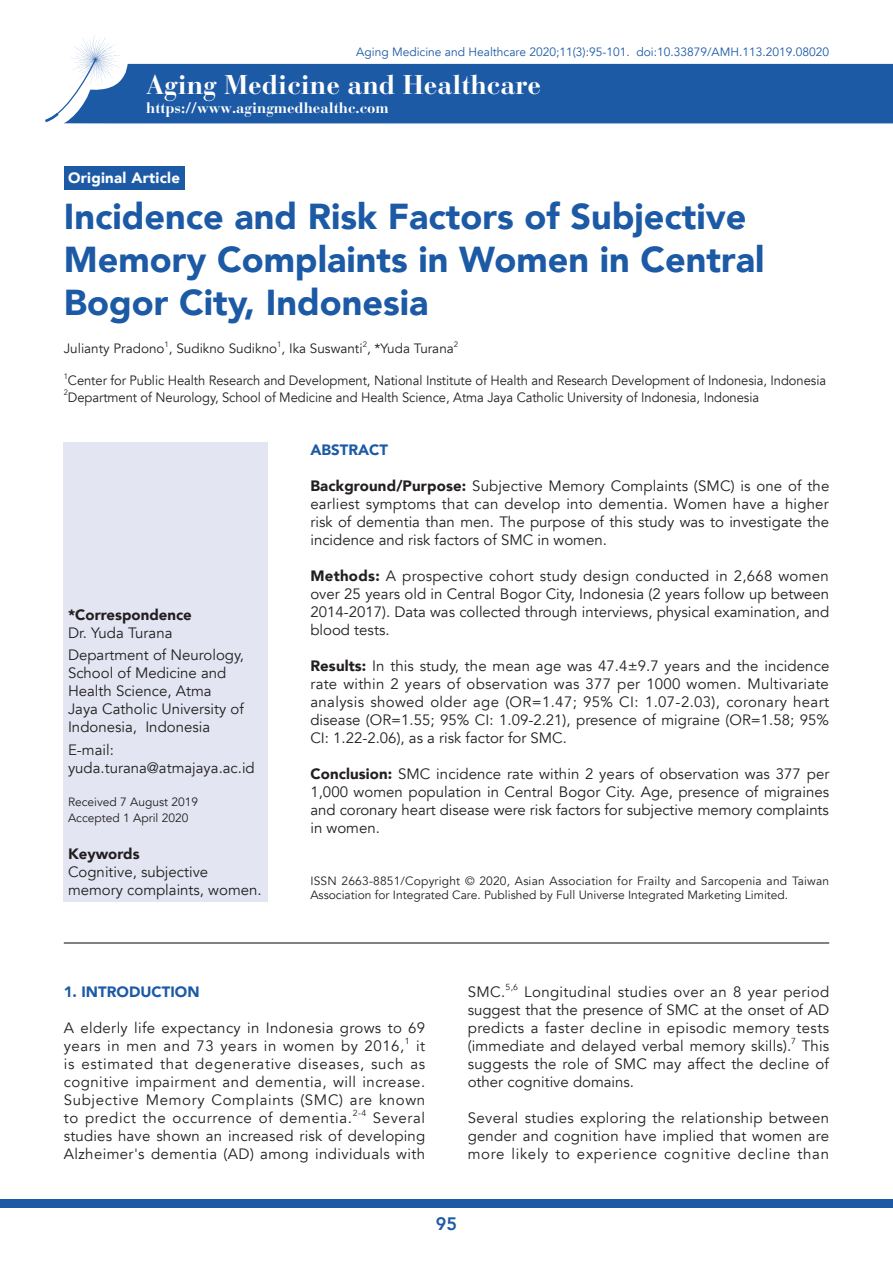
<style>
.page{position:relative;width:893px;height:1263px;background:#fff}
.page>*{position:absolute;margin:0;border:0;box-sizing:border-box;transform-origin:0 0}
.t1{font:900 36px/43.2px "Avenir";color:#1c5aa5}
.t2{font:700 27px "Bauer Bodoni";color:#fff}
.t3{font:800 18px "Avenir";color:#1c5aa5}
.t4{font:15px/18px "Avenir";color:#231f20;text-align:justify}
.t5{font:15px/18px "Avenir";letter-spacing:.025em;color:#231f20}
.t6{font:700 15px "Bauer Bodoni";color:#fff}
.t7{font:900 15px "Avenir";color:#231f20}
.t8{font:900 15px "Avenir";color:#1c5aa5}
.t9{font:900 15px "Avenir";letter-spacing:.02em;color:#fff}
.t10{font:13.5px "Avenir";letter-spacing:-.005em;color:#231f20;scale:.96 1}
.t11{font:13.5px "Avenir";letter-spacing:-.005em;color:#231f20}
.t12{font:12px/14.4px "Avenir";color:#231f20}
.t13{font:12px "Avenir";color:#1c5aa5}
.t14{font:8.7px "Avenir";color:#231f20}
.t15{font:7.8px "Avenir";color:#231f20}
.t16{font:7.8px "Avenir";color:#231f20;scale:.96 1}
.s1{font-weight:900}
</style>
<div class="page">
<div style="left:64px;top:64px;width:829px;height:59px;background:#1c5aa5"></div>
<svg style="left:45px;top:35px;width:75px;height:87px"></svg>
<div style="left:0;top:1199px;width:893px;height:9px;background:#1c5aa5"></div>
<div style="left:64px;top:166px;width:120px;height:23px;background:#1c5aa5"></div>
<hr style="left:64px;top:942px;width:765px;height:1px;background:#231f20">
<div style="left:64px;top:442px;width:204px;height:459px;background:#e3e6f2"></div>
<p class="t13" style="left:356px;top:45px;width:474px">Aging Medicine and Healthcare 2020;11(3):95-101. doi:10.33879/AMH.113.2019.08020</p>
<h2 class="t2" style="left:146px;top:69px;width:396px">Aging Medicine and Healthcare</h2>
<p class="t6" style="left:146px;top:98px;width:244px">https://www.agingmedhealthc.com</p>
<p class="t9" style="left:68px;top:165px;width:114px">Original Article</p>
<h1 class="t1" style="left:64px;top:194px;width:702px">Incidence and Risk Factors of Subjective<br>Memory Complaints in Women in Central<br>Bogor City, Indonesia</h1>
<p class="t15" style="left:165px;top:339px;width:6px">1</p>
<p class="t15" style="left:277px;top:339px;width:6px">1</p>
<p class="t15" style="left:363px;top:339px;width:6px">2</p>
<p class="t15" style="left:454px;top:339px;width:6px">2</p>
<p class="t11" style="left:64px;top:340px;width:392px">Julianty Pradono , Sudikno Sudikno , Ika Suswanti , *Yuda Turana</p>
<p class="t16" style="left:64px;top:372px;width:6px">1</p>
<p class="t10" style="left:68px;top:373px;width:791px">Center for Public Health Research and Development, National Institute of Health and Research Development of Indonesia, Indonesia</p>
<p class="t16" style="left:64px;top:388px;width:6px">2</p>
<p class="t10" style="left:68px;top:389px;width:721px">Department of Neurology, School of Medicine and Health Science, Atma Jaya Catholic University of Indonesia, Indonesia</p>
<p class="t7" style="left:68px;top:602px;width:125px">*Correspondence</p>
<p class="t4" style="left:68px;top:622px;width:178px;line-height:22.2px">Dr. Yuda Turana<br>Department of Neurology,</p>
<p class="t4" style="left:68px;top:664px;width:177px;text-align:left">School of Medicine and<br>Health Science, Atma<br>Jaya Catholic University of<br>Indonesia, Indonesia</p>
<p class="t4" style="left:68px;top:741px;width:188px">E-mail: yuda.turana@atmajaya.ac.id</p>
<p class="t12" style="left:68px;top:794px;width:132px;line-height:15.9px">Received 7 August 2019<br>Accepted 1 April 2020</p>
<p class="t7" style="left:68px;top:841px;width:73px">Keywords</p>
<p class="t4" style="left:68px;top:863px;width:195px">Cognitive, subjective memory complaints, women.</p>
<p class="t8" style="left:310px;top:437px;width:79px">ABSTRACT</p>
<p class="t4" style="left:310px;top:477px;width:520px"><span class="s1">Background/Purpose:</span> Subjective Memory Complaints (SMC) is one of the earliest symptoms that can develop into dementia. Women have a higher risk of dementia than men. The purpose of this study was to investigate the incidence and risk factors of SMC in women.</p>
<p class="t4" style="left:310px;top:567px;width:520px"><span class="s1">Methods:</span> A prospective cohort study design conducted in 2,668 women over 25 years old in Central Bogor City, Indonesia (2 years follow up between 2014-2017). Data was collected through interviews, physical examination, and blood tests.</p>
<p class="t4" style="left:310px;top:657px;width:520px"><span class="s1">Results:</span> In this study, the mean age was 47.4±9.7 years and the incidence rate within 2 years of observation was 377 per 1000 women. Multivariate analysis showed older age (OR=1.47; 95% CI: 1.07-2.03), coronary heart disease (OR=1.55; 95% CI: 1.09-2.21), presence of migraine (OR=1.58; 95% CI: 1.22-2.06), as a risk factor for SMC.</p>
<p class="t4" style="left:310px;top:765px;width:520px"><span class="s1">Conclusion:</span> SMC incidence rate within 2 years of observation was 377 per 1,000 women population in Central Bogor City. Age, presence of migraines and coronary heart disease were risk factors for subjective memory complaints in women.</p>
<p class="t12" style="left:310px;top:873px;width:520px">ISSN 2663-8851/Copyright © 2020, Asian Association for Frailty and Sarcopenia and Taiwan<br>Association for Integrated Care. Published by Full Universe Integrated Marketing Limited.</p>
<p class="t8" style="left:64px;top:979px;width:137px">1. INTRODUCTION</p>
<p class="t5" style="left:64px;top:1019px;width:363px">A elderly life expectancy in Indonesia grows to 69 years in men and 73 years in women by 2016,</p>
<p class="t14" style="left:405px;top:1036px;width:6px">1</p>
<p class="t4" style="left:64px;top:1037px;width:363px;text-indent:352px">it is estimated that degenerative diseases, such as cognitive impairment and dementia, will increase.<br>Subjective Memory Complaints (SMC) are known to predict the occurrence of dementia.</p>
<p class="t14" style="left:353px;top:1108px;width:15px">2-4</p>
<p class="t4" style="left:64px;top:1109px;width:363px;text-indent:309px">Several studies have shown an increased risk of developing Alzheimer's dementia (AD) among individuals with</p>
<p class="t4" style="left:468px;top:983px;width:39px">SMC.</p>
<p class="t14" style="left:506px;top:982px;width:14px">5,6</p>
<p class="t4" style="left:468px;top:983px;width:363px;text-indent:57px">Longitudinal studies over an 8 year period suggest that the presence of SMC at the onset of AD predicts a faster decline in episodic memory tests (immediate and delayed verbal memory skills).</p>
<p class="t14" style="left:791px;top:1036px;width:6px">7</p>
<p class="t4" style="left:468px;top:1037px;width:363px;text-indent:334px">This suggests the role of SMC may affect the decline of other cognitive domains.</p>
<p class="t4" style="left:468px;top:1109px;width:363px">Several studies exploring the relationship between gender and cognition have implied that women are more likely to experience cognitive decline than</p>
<p class="t3" style="left:436px;top:1210px;width:23px">95</p>
</div>
